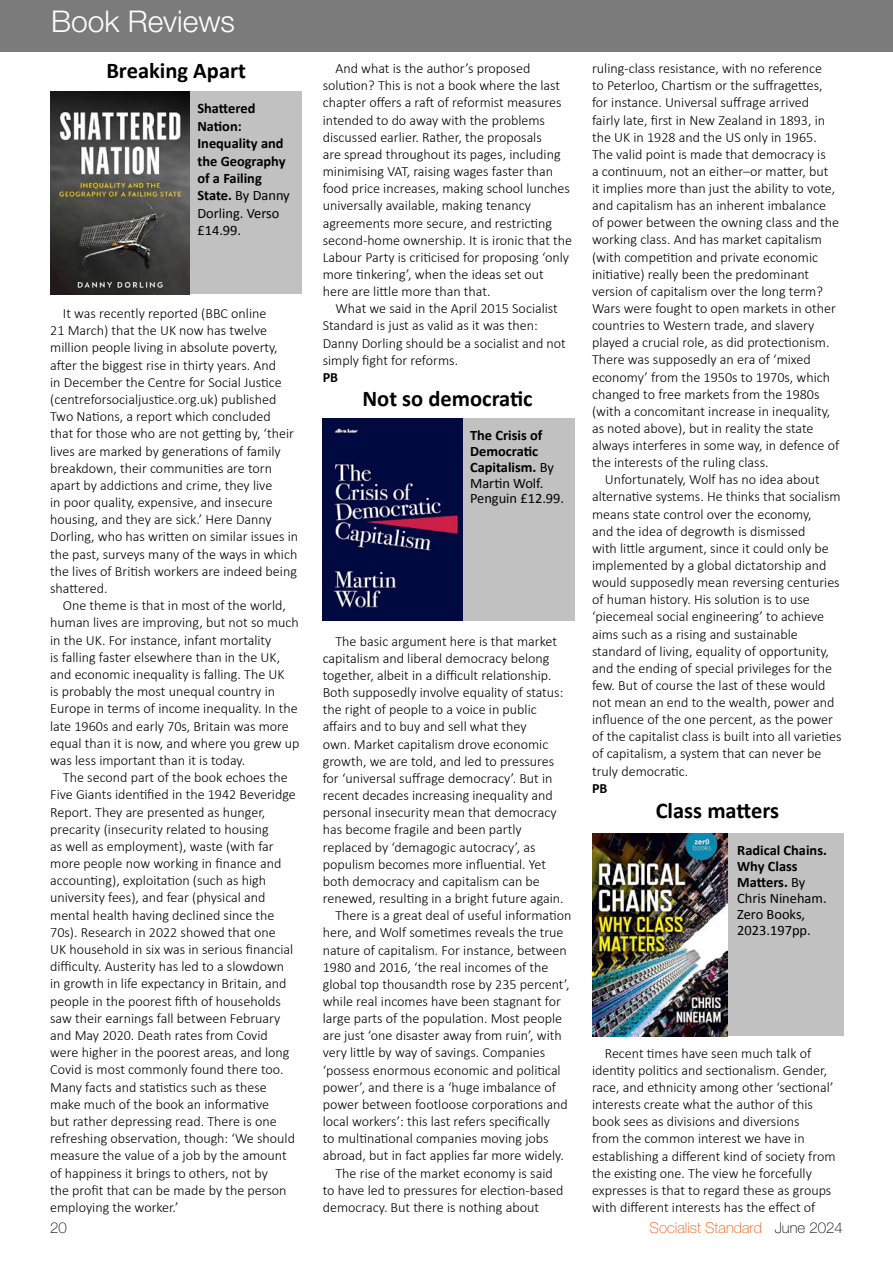
<style>
.page{position:relative;width:893px;height:1263px;background:#fff}
.page>*{position:absolute;margin:0;border:0;box-sizing:border-box;transform-origin:0 0}
.t1{font:300 30px "Helvetica Neue LT Std";color:#fff}
.t2{font:700 22.5px "Calibri";color:#000}
.t3{font:100 15px "Helvetica Neue LT Std";color:#ea5712}
.t4{font:100 15px "Helvetica Neue LT Std";color:#000}
.t5{font:700 14.4px/17.4px "Calibri";color:#000}
.t6{font:14.4px/15.9px "Calibri";color:#000}
.t7{font:300 14.1px/17.1px "Calibri";color:#000}
.t8{font:700 14.1px "Calibri";color:#000}
.s1{font-weight:400}
.s2{font-weight:700}
.s3{color:#000}
</style>
<div class="page">
<div style="left:0;top:0;width:893px;height:51px;background:#7c7b7b"></div>
<div style="left:706px;top:833px;width:138px;height:203px;background:#c1c1c1"></div>
<img style="left:592px;top:833px;width:135px;height:203px">
<div style="left:437px;top:418px;width:138px;height:203px;background:#c1c1c1"></div>
<img style="left:323px;top:418px;width:139px;height:203px">
<div style="left:164px;top:91px;width:138px;height:203px;background:#c1c1c1"></div>
<img style="left:50px;top:91px;width:139px;height:203px">
<h1 class="t1" style="left:51px;top:3px;width:185px">Book Reviews</h1>
<h2 class="t2" style="left:106px;top:55px;width:141px">Breaking Apart</h2>
<p class="t5" style="left:197px;top:99px;width:94px">Shattered<br>Nation:<br>Inequality and the Geography of a Failing<br>State. <span class="s1">By Danny<br>Dorling. Verso £14.99.</span></p>
<p class="t7" style="left:50px;top:305px;width:249px;text-indent:13px">It was recently reported (BBC online<br>21 March) that the UK now has twelve million people living in absolute poverty, after the biggest rise in thirty years. And<br>in December the Centre for Social Justice (centreforsocialjustice.org.uk) published Two Nations, a report which concluded<br>that for those who are not getting by, ‘their lives are marked by generations of family breakdown, their communities are torn apart by addictions and crime, they live<br>in poor quality, expensive, and insecure housing, and they are sick.’ Here Danny Dorling, who has written on similar issues in the past, surveys many of the ways in which the lives of British workers are indeed being shattered.</p>
<p class="t7" style="left:50px;top:597px;width:251px;text-indent:13px">One theme is that in most of the world, human lives are improving, but not so much in the UK. For instance, infant mortality<br>is falling faster elsewhere than in the UK, and economic inequality is falling. The UK<br>is probably the most unequal country in Europe in terms of income inequality. In the late 1960s and early 70s, Britain was more equal than it is now, and where you grew up was less important than it is today.</p>
<p class="t7" style="left:50px;top:769px;width:247px;text-indent:13px">The second part of the book echoes the Five Giants identified in the 1942 Beveridge Report. They are presented as hunger, precarity (insecurity related to housing<br>as well as employment), waste (with far more people now working in finance and accounting), exploitation (such as high university fees), and fear (physical and mental health having declined since the 70s). Research in 2022 showed that one<br>UK household in six was in serious financial difficulty. Austerity has led to a slowdown in growth in life expectancy in Britain, and people in the poorest fifth of households saw their earnings fall between February and May 2020. Death rates from Covid were higher in the poorest areas, and long Covid is most commonly found there too.<br>Many facts and statistics such as these make much of the book an informative<br>but rather depressing read. There is one refreshing observation, though: ‘We should measure the value of a job by the amount of happiness it brings to others, not by<br>the profit that can be made by the person employing the worker.’</p>
<p class="t7" style="left:323px;top:60px;width:251px;text-indent:13px">And what is the author’s proposed solution? This is not a book where the last chapter offers a raft of reformist measures intended to do away with the problems discussed earlier. Rather, the proposals<br>are spread throughout its pages, including minimising VAT, raising wages faster than food price increases, making school lunches universally available, making tenancy agreements more secure, and restricting second-home ownership. It is ironic that the Labour Party is criticised for proposing ‘only more tinkering’, when the ideas set out here are little more than that.</p>
<p class="t7" style="left:323px;top:300px;width:245px;text-indent:13px">What we said in the April 2015 Socialist Standard is just as valid as it was then:<br>Danny Dorling should be a socialist and not simply fight for reforms.</p>
<p class="t8" style="left:323px;top:367px;width:17px">PB</p>
<h2 class="t2" style="left:362px;top:383px;width:172px">Not so democratic</h2>
<p class="t5" style="left:470px;top:427px;width:96px;line-height:15.9px">The Crisis of<br>Democratic<br>Capitalism. <span class="s1">By<br>Martin Wolf.<br>Penguin £12.99.</span></p>
<p class="t7" style="left:335px;top:632px;width:223px">The basic argument here is that market</p>
<p class="t7" style="left:323px;top:649px;width:228px">capitalism and liberal democracy belong</p>
<p class="t7" style="left:323px;top:666px;width:230px">together, albeit in a difficult relationship.</p>
<p class="t7" style="left:323px;top:684px;width:242px">Both supposedly involve equality of status:</p>
<p class="t7" style="left:323px;top:701px;width:216px">the right of people to a voice in public</p>
<p class="t7" style="left:323px;top:718px;width:205px">affairs and to buy and sell what they</p>
<p class="t7" style="left:323px;top:735px;width:227px">own. Market capitalism drove economic</p>
<p class="t7" style="left:323px;top:752px;width:233px">growth, we are told, and led to pressures</p>
<p class="t7" style="left:323px;top:769px;width:231px">for ‘universal suffrage democracy’. But in</p>
<p class="t7" style="left:323px;top:787px;width:231px">recent decades increasing inequality and</p>
<p class="t7" style="left:323px;top:804px;width:235px">personal insecurity mean that democracy</p>
<p class="t7" style="left:323px;top:821px;width:200px">has become fragile and been partly</p>
<p class="t7" style="left:323px;top:838px;width:214px">replaced by ‘demagogic autocracy’, as</p>
<p class="t7" style="left:323px;top:855px;width:225px">populism becomes more influential. Yet</p>
<p class="t7" style="left:323px;top:872px;width:219px">both democracy and capitalism can be</p>
<p class="t7" style="left:323px;top:890px;width:242px">renewed, resulting in a bright future again.</p>
<p class="t7" style="left:335px;top:907px;width:237px">There is a great deal of useful information</p>
<p class="t7" style="left:323px;top:924px;width:242px">here, and Wolf sometimes reveals the true</p>
<p class="t7" style="left:323px;top:941px;width:246px">nature of capitalism. For instance, between</p>
<p class="t7" style="left:323px;top:958px;width:227px">1980 and 2016, ‘the real incomes of the</p>
<p class="t7" style="left:323px;top:975px;width:248px">global top thousandth rose by 235 percent’,</p>
<p class="t7" style="left:323px;top:993px;width:240px">while real incomes have been stagnant for</p>
<p class="t7" style="left:323px;top:1010px;width:241px">large parts of the population. Most people</p>
<p class="t7" style="left:323px;top:1027px;width:241px">are just ‘one disaster away from ruin’, with</p>
<p class="t7" style="left:323px;top:1044px;width:224px">very little by way of savings. Companies</p>
<p class="t7" style="left:323px;top:1061px;width:240px">‘possess enormous economic and political</p>
<p class="t7" style="left:323px;top:1078px;width:235px">power’, and there is a ‘huge imbalance of</p>
<p class="t7" style="left:323px;top:1095px;width:247px">power between footloose corporations and</p>
<p class="t7" style="left:323px;top:1113px;width:229px">local workers’: this last refers specifically</p>
<p class="t7" style="left:323px;top:1130px;width:227px">to multinational companies moving jobs</p>
<p class="t7" style="left:323px;top:1147px;width:243px">abroad, but in fact applies far more widely.</p>
<p class="t7" style="left:335px;top:1164px;width:219px">The rise of the market economy is said</p>
<p class="t7" style="left:323px;top:1181px;width:242px">to have led to pressures for election-based</p>
<p class="t7" style="left:323px;top:1198px;width:218px">democracy. But there is nothing about</p>
<p class="t7" style="left:592px;top:60px;width:249px">ruling-class resistance, with no reference<br>to Peterloo, Chartism or the suffragettes, for instance. Universal suffrage arrived fairly late, first in New Zealand in 1893, in the UK in 1928 and the US only in 1965.<br>The valid point is made that democracy is<br>a continuum, not an either–or matter, but it implies more than just the ability to vote, and capitalism has an inherent imbalance of power between the owning class and the working class. And has market capitalism (with competition and private economic initiative) really been the predominant version of capitalism over the long term?<br>Wars were fought to open markets in other countries to Western trade, and slavery played a crucial role, as did protectionism.<br>There was supposedly an era of ‘mixed economy’ from the 1950s to 1970s, which changed to free markets from the 1980s (with a concomitant increase in inequality, as noted above), but in reality the state always interferes in some way, in defence of the interests of the ruling class.</p>
<p class="t7" style="left:592px;top:471px;width:251px;text-indent:13px">Unfortunately, Wolf has no idea about alternative systems. He thinks that socialism means state control over the economy,<br>and the idea of degrowth is dismissed<br>with little argument, since it could only be implemented by a global dictatorship and would supposedly mean reversing centuries of human history. His solution is to use ‘piecemeal social engineering’ to achieve aims such as a rising and sustainable standard of living, equality of opportunity, and the ending of special privileges for the few. But of course the last of these would not mean an end to the wealth, power and influence of the one percent, as the power of the capitalist class is built into all varieties of capitalism, a system that can never be truly democratic.</p>
<p class="t8" style="left:592px;top:778px;width:17px">PB</p>
<h2 class="t2" style="left:656px;top:795px;width:125px">Class matters</h2>
<p class="t6" style="left:737px;top:842px;width:91px"><span class="s2">Radical Chains.<br>Why Class<br>Matters.</span> By<br>Chris Nineham.<br>Zero Books,<br>2023.197pp.</p>
<p class="t7" style="left:592px;top:1044px;width:245px;text-indent:13px">Recent times have seen much talk of identity politics and sectionalism. Gender, race, and ethnicity among other ‘sectional’ interests create what the author of this book sees as divisions and diversions<br>from the common interest we have in establishing a different kind of society from the existing one. The view he forcefully expresses is that to regard these as groups with different interests has the effect of</p>
<p class="t4" style="left:50px;top:1219px;width:18px">20</p>
<p class="t3" style="left:650px;top:1219px;width:195px">Socialist Standard <span class="s3">June 2024</span></p>
</div>
